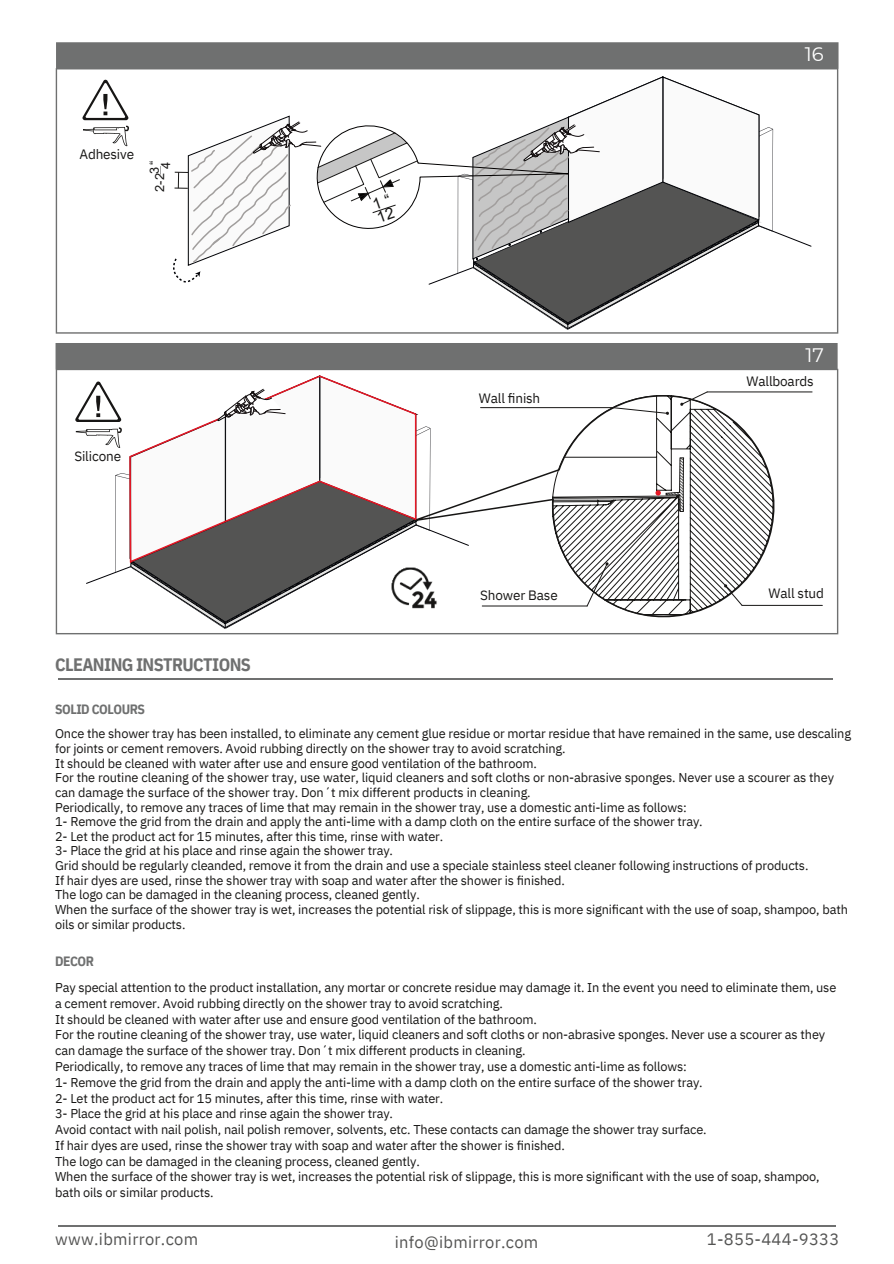
<style>
.page{position:relative;width:894px;height:1264px;background:#fff}
.page>*{position:absolute;margin:0;border:0;box-sizing:border-box;transform-origin:0 0}
.t1{font:19.5px "Montserrat";color:#fff}
.t2{font:700 18px "IBM Plex Sans Cond";letter-spacing:-.035em;color:#6f7070}
.t3{font:16.5px "IBM Plex Sans";letter-spacing:.015em;color:#545453}
.t4{font:15.75px/13.5px "Arial";color:#171615}
.t5{font:13.5px "IBM Plex Sans";letter-spacing:-.01em;color:#171615}
.t6{font:700 13.5px "IBM Plex Sans Cond";letter-spacing:-.035em;color:#6f7070}
.t7{font:12.75px/15.8px "IBM Plex Sans";letter-spacing:-.01em;color:#171615}
</style>
<div class="page">
<svg style="left:55px;top:343px;width:783px;height:291px"></svg>
<svg style="left:56px;top:42px;width:782px;height:291px"></svg>
<hr style="left:59px;top:678px;width:773px;height:2px;background:#6f7070">
<svg style="left:82px;top:80px;width:46px;height:40px"></svg>
<svg style="left:83px;top:126px;width:46px;height:20px"></svg>
<hr style="left:58px;top:1224px;width:777px;height:2px;background:#6f7070">
<hr style="left:741px;top:605px;width:81px;height:1px;background:#171615">
<hr style="left:707px;top:391px;width:104px;height:1px;background:#171615">
<svg style="left:412px;top:378px;width:378px;height:256px"></svg>
<svg style="left:551px;top:394px;width:222px;height:223px"></svg>
<svg style="left:586px;top:391px;width:156px;height:216px"></svg>
<svg style="left:75px;top:373px;width:394px;height:256px"></svg>
<svg style="left:149px;top:76px;width:662px;height:254px"></svg>
<p class="t5" style="left:79px;top:145px;width:56px">Adhesive</p>
<p class="t5" style="left:74px;top:447px;width:48px">Silicone</p>
<p class="t2" style="left:55px;top:653px;width:197px">CLEANING INSTRUCTIONS</p>
<p class="t6" style="left:55px;top:699px;width:91px">SOLID COLOURS</p>
<p class="t4" style="left:371px;top:199px;width:20px;rotate:-19deg">1 “<br>12</p>
<p class="t5" style="left:479px;top:389px;width:63px">Wall finish</p>
<p class="t5" style="left:480px;top:586px;width:79px">Shower Base</p>
<p class="t1" style="left:804px;top:42px;width:21px">16</p>
<p class="t1" style="left:805px;top:343px;width:20px">17</p>
<p class="t5" style="left:746px;top:372px;width:69px">Wallboards</p>
<p class="t5" style="left:768px;top:584px;width:57px">Wall stud</p>
<p class="t7" style="left:55px;top:726px;width:797px;line-height:14.7px">Once the shower tray has been installed, to eliminate any cement glue residue or mortar residue that have remained in the same, use descaling for joints or cement removers. Avoid rubbing directly on the shower tray to avoid scratching.</p>
<p class="t7" style="left:55px;top:755px;width:483px">It should be cleaned with water after use and ensure good ventilation of the bathroom.</p>
<p class="t7" style="left:55px;top:770px;width:780px;line-height:14.7px">For the routine cleaning of the shower tray, use water, liquid cleaners and soft cloths or non-abrasive sponges. Never use a scourer as they can damage the surface of the shower tray. Don´t mix different products in cleaning.</p>
<p class="t7" style="left:55px;top:798px;width:633px">Periodically, to remove any traces of lime that may remain in the shower tray, use a domestic anti-lime as follows:</p>
<p class="t7" style="left:55px;top:813px;width:649px">1- Remove the grid from the drain and apply the anti-lime with a damp cloth on the entire surface of the shower tray.</p>
<p class="t7" style="left:55px;top:828px;width:389px">2- Let the product act for 15 minutes, after this time, rinse with water.</p>
<p class="t7" style="left:55px;top:842px;width:339px">3- Place the grid at his place and rinse again the shower tray.</p>
<p class="t7" style="left:55px;top:857px;width:754px">Grid should be regularly cleanded, remove it from the drain and use a speciale stainless steel cleaner following instructions of products.</p>
<p class="t7" style="left:55px;top:872px;width:511px">If hair dyes are used, rinse the shower tray with soap and water after the shower is finished.</p>
<p class="t7" style="left:55px;top:886px;width:366px">The logo can be damaged in the cleaning process, cleaned gently.</p>
<p class="t7" style="left:55px;top:901px;width:794px;line-height:14.7px">When the surface of the shower tray is wet, increases the potential risk of slippage, this is more significant with the use of soap, shampoo, bath oils or similar products.</p>
<p class="t6" style="left:55px;top:952px;width:40px">DECOR</p>
<p class="t7" style="left:55px;top:979px;width:782px">Pay special attention to the product installation, any mortar or concrete residue may damage it. In the event you need to eliminate them, use a cement remover. Avoid rubbing directly on the shower tray to avoid scratching.</p>
<p class="t7" style="left:55px;top:1011px;width:483px">It should be cleaned with water after use and ensure good ventilation of the bathroom.</p>
<p class="t7" style="left:55px;top:1026px;width:771px">For the routine cleaning of the shower tray, use water, liquid cleaners and soft cloths or non-abrasive sponges. Never use a scourer as they can damage the surface of the shower tray. Don´t mix different products in cleaning.</p>
<p class="t7" style="left:55px;top:1058px;width:633px">Periodically, to remove any traces of lime that may remain in the shower tray, use a domestic anti-lime as follows:</p>
<p class="t7" style="left:55px;top:1074px;width:649px">1- Remove the grid from the drain and apply the anti-lime with a damp cloth on the entire surface of the shower tray.</p>
<p class="t7" style="left:55px;top:1089px;width:389px">2- Let the product act for 15 minutes, after this time, rinse with water.</p>
<p class="t7" style="left:55px;top:1105px;width:339px">3- Place the grid at his place and rinse again the shower tray.</p>
<p class="t7" style="left:55px;top:1121px;width:653px">Avoid contact with nail polish, nail polish remover, solvents, etc. These contacts can damage the shower tray surface.</p>
<p class="t7" style="left:55px;top:1137px;width:511px">If hair dyes are used, rinse the shower tray with soap and water after the shower is finished.</p>
<p class="t7" style="left:55px;top:1152px;width:366px">The logo can be damaged in the cleaning process, cleaned gently.</p>
<p class="t7" style="left:55px;top:1168px;width:766px">When the surface of the shower tray is wet, increases the potential risk of slippage, this is more significant with the use of soap, shampoo, bath oils or similar products.</p>
<p class="t3" style="left:55px;top:1228px;width:144px">www.ibmirror.com</p>
<p class="t3" style="left:395px;top:1231px;width:145px">info@ibmirror.com</p>
<p class="t3" style="left:706px;top:1228px;width:134px">1-855-444-9333</p>
</div>
